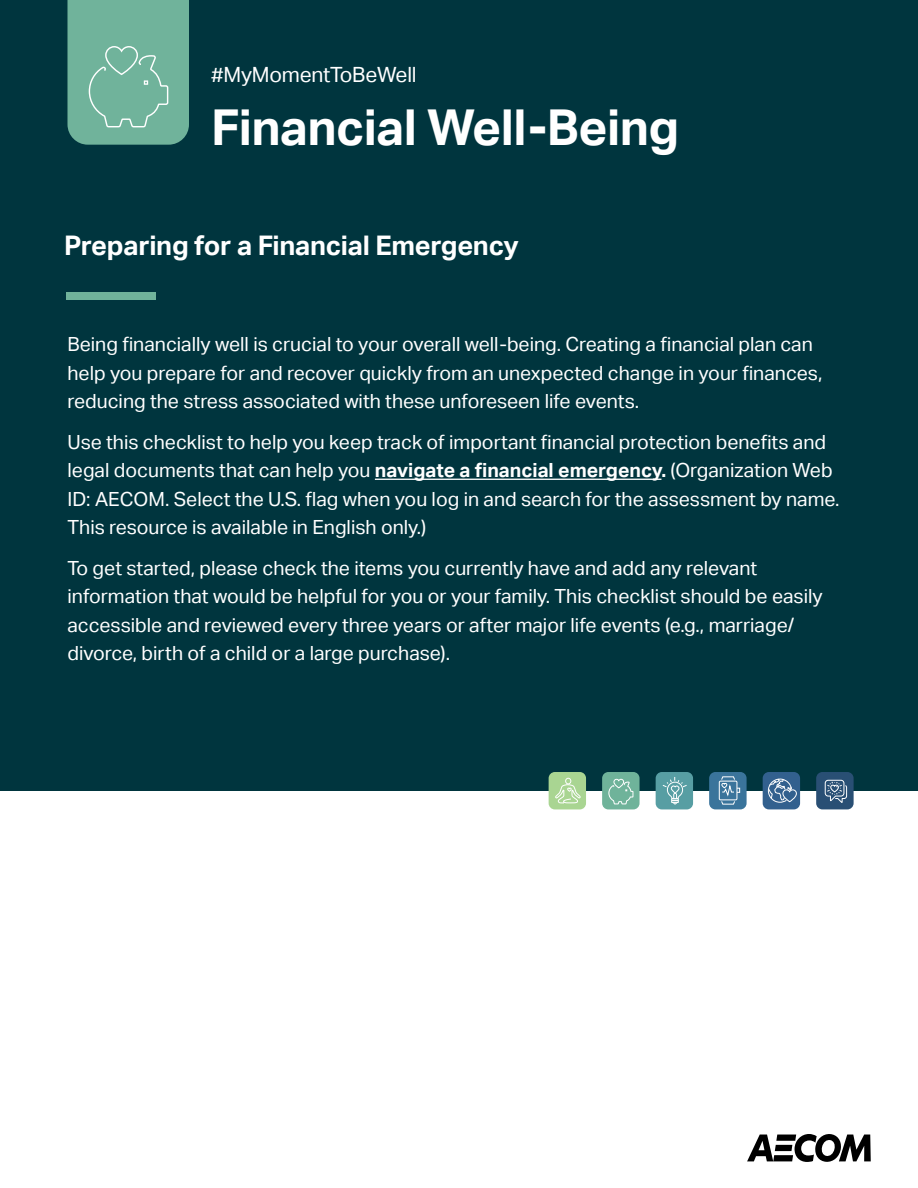
<style>
.page{position:relative;width:918px;height:1188px;background:#fff}
.page>*{position:absolute;margin:0;border:0;box-sizing:border-box;transform-origin:0 0}
.t1{font:700 49.5px "AECOM Sans";letter-spacing:-.01em;color:#fff}
.t2{font:700 27px "AECOM Sans";letter-spacing:-.01em;color:#fff}
.t3{font:21px "AECOM Sans";letter-spacing:-.01em;color:#fff}
.t4{font:19.5px/28.5px "AECOM Sans";color:#fff}
.s1{font-weight:700}
</style>
<div class="page">
<div style="left:0;top:0;width:918px;height:791px;background:#00353e"></div>
<hr style="left:375px;top:479px;width:286px;height:1px;background:#fff">
<svg style="left:747px;top:1134px;width:124px;height:28px"></svg>
<div style="left:67px;top:293px;width:89px;height:7px;background:#70b39b"></div>
<div style="left:549px;top:772px;width:37px;height:37px;background:#a9d592;border-radius:6px"></div>
<svg style="left:555px;top:778px;width:25px;height:26px"></svg>
<div style="left:602px;top:772px;width:38px;height:37px;background:#6fb39a;border-radius:6px"></div>
<svg style="left:608px;top:779px;width:25px;height:26px"></svg>
<div style="left:656px;top:772px;width:37px;height:37px;background:#579ea3;border-radius:6px"></div>
<svg style="left:662px;top:777px;width:25px;height:27px"></svg>
<div style="left:709px;top:772px;width:38px;height:37px;background:#3a749b;border-radius:6px"></div>
<div style="left:719px;top:781px;width:18px;height:19px;border:1px solid #fff"></div>
<svg style="left:721px;top:776px;width:19px;height:29px"></svg>
<div style="left:763px;top:772px;width:37px;height:37px;background:#32608e;border-radius:6px"></div>
<svg style="left:768px;top:778px;width:29px;height:25px"></svg>
<div style="left:816px;top:772px;width:38px;height:37px;background:#294f74;border-radius:6px"></div>
<svg style="left:825px;top:780px;width:22px;height:23px"></svg>
<div style="left:68px;top:0;width:121px;height:145px;background:#70b39b"></div>
<p class="t3" style="left:211px;top:63px;width:207px">#MyMomentToBeWell</p>
<h1 class="t1" style="left:211px;top:99px;width:470px">Financial Well-Being</h1>
<h2 class="t2" style="left:64px;top:230px;width:456px">Preparing for a Financial Emergency</h2>
<p class="t4" style="left:68px;top:330px;width:756px">Being financially well is crucial to your overall well-being. Creating a financial plan can help you prepare for and recover quickly from an unexpected change in your finances, reducing the stress associated with these unforeseen life events.</p>
<p class="t4" style="left:68px;top:428px;width:774px">Use this checklist to help you keep track of important financial protection benefits and legal documents that can help you <span class="s1">navigate a financial emergency.</span> (Organization Web ID: AECOM. Select the U.S. flag when you log in and search for the assessment by name.<br>This resource is available in English only.)</p>
<p class="t4" style="left:68px;top:554px;width:757px">To get started, please check the items you currently have and add any relevant information that would be helpful for you or your family. This checklist should be easily accessible and reviewed every three years or after major life events (e.g., marriage/ divorce, birth of a child or a large purchase).</p>
</div>
